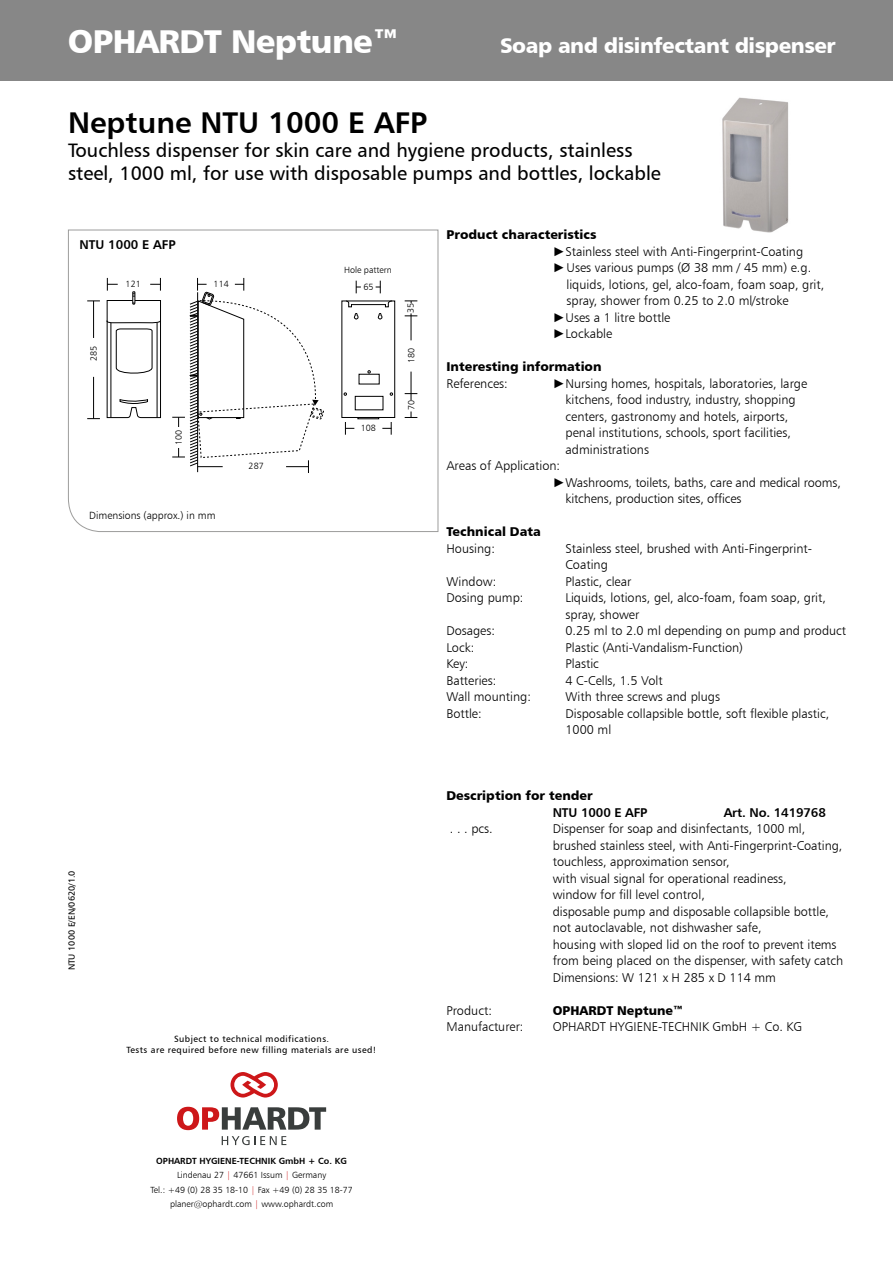
<style>
.page{position:relative;width:893px;height:1263px;background:#fff}
.page>*{position:absolute;margin:0;border:0;box-sizing:border-box;transform-origin:0 0}
.t1{font:33px "Humanist 777 BT Black B";letter-spacing:-.02em;color:#fff}
.t2{font:30px "Humanist 777 BT Bold B";color:#000}
.t3{font:21px "Humanist 777 BT Black B";letter-spacing:-.02em;color:#fff}
.t4{font:19.5px/23.4px "Humanist 777 BT Roman B";color:#000}
.t5{font:12.75px/16.5px "Humanist 777 BT Light B";color:#000}
.t6{font:12.75px "Humanist 777 BT Black B";color:#000}
.t7{font:12.75px "Humanist 777 BT Bold B";letter-spacing:-.01em;color:#000}
.t8{font:10.5px "Humanist 777 BT Light B";color:#000}
.t9{font:9px/10.8px "Humanist 777 BT Roman B";letter-spacing:.05em;color:#000;text-align:center}
.t10{font:9px "Humanist 777 BT Light B";color:#000}
.t11{font:9px "Humanist 777 BT Roman B";color:#000}
.t12{font:8.85px/14.2px "Humanist 777 BT Light B";color:#000;text-align:center}
.t13{font:8.85px "Humanist 777 BT Bold B";color:#000}
.s1{font-family:"Arial"}
.s2{color:#cd1719}
</style>
<div class="page">
<div style="left:0;top:0;width:893px;height:81px;background:#878787"></div>
<svg style="left:230px;top:1072px;width:48px;height:25px"></svg>
<svg style="left:177px;top:1107px;width:149px;height:23px"></svg>
<svg style="left:222px;top:1136px;width:64px;height:9px"></svg>
<svg style="left:68px;top:229px;width:371px;height:303px"></svg>
<img style="left:722px;top:97px;width:67px;height:136px">
<div style="left:342px;top:301px;width:53px;height:117px;border:1px solid #000"></div>
<svg style="left:378px;top:313px;width:4px;height:6px"></svg>
<svg style="left:354px;top:313px;width:4px;height:6px"></svg>
<svg style="left:346px;top:300px;width:47px;height:7px"></svg>
<div style="left:358px;top:417px;width:21px;height:2px;border:1px solid #000"></div>
<svg style="left:376px;top:281px;width:5px;height:12px"></svg>
<svg style="left:356px;top:281px;width:5px;height:12px"></svg>
<svg style="left:382px;top:422px;width:10px;height:13px"></svg>
<svg style="left:345px;top:422px;width:9px;height:13px"></svg>
<svg style="left:405px;top:372px;width:12px;height:28px"></svg>
<svg style="left:405px;top:411px;width:12px;height:7px"></svg>
<svg style="left:405px;top:313px;width:12px;height:27px"></svg>
<svg style="left:405px;top:301px;width:12px;height:2px"></svg>
<svg style="left:87px;top:278px;width:74px;height:142px"></svg>
<div style="left:355px;top:396px;width:28px;height:14px;border:1px solid #000"></div>
<svg style="left:172px;top:278px;width:152px;height:195px"></svg>
<h1 class="t1" style="left:68px;top:20px;width:333px">OPHARDT Neptune™</h1>
<h3 class="t3" style="left:500px;top:32px;width:337px">Soap and disinfectant dispenser</h3>
<h2 class="t2" style="left:68px;top:104px;width:361px">Neptune NTU 1000 E AFP</h2>
<h3 class="t4" style="left:68px;top:138px;width:594px">Touchless dispenser for skin care and hygiene products, stainless steel, 1000 ml, for use with disposable pumps and bottles, lockable</h3>
<p class="t7" style="left:79px;top:236px;width:98px">NTU 1000 E AFP</p>
<p class="t10" style="left:344px;top:264px;width:49px">Hole pattern</p>
<p class="t10" style="left:88px;top:361px;width:17px;rotate:-90deg">285</p>
<p class="t10" style="left:126px;top:278px;width:17px">121</p>
<p class="t10" style="left:363px;top:281px;width:12px">65</p>
<p class="t10" style="left:214px;top:278px;width:17px">114</p>
<p class="t10" style="left:173px;top:445px;width:17px;rotate:-90deg">100</p>
<p class="t10" style="left:249px;top:461px;width:17px">287</p>
<p class="t10" style="left:361px;top:422px;width:17px">108</p>
<p class="t10" style="left:405px;top:313px;width:12px;rotate:-90deg">35</p>
<p class="t10" style="left:406px;top:363px;width:17px;rotate:-90deg">180</p>
<p class="t10" style="left:406px;top:410px;width:12px;rotate:-90deg">70</p>
<p class="t8" style="left:89px;top:509px;width:128px">Dimensions (approx.) in mm</p>
<p class="t11" style="left:66px;top:970px;width:101px;rotate:-90deg">NTU 1000 E/EN/0620/1.0</p>
<p class="t9" style="left:127px;top:1033px;width:251px">Subject to technical modifications.<br>Tests are required before new filling materials are used!</p>
<p class="t6" style="left:446px;top:227px;width:152px">Product characteristics</p>
<p class="t5" style="left:553px;top:243px;width:252px"><span class="s1">►</span>Stainless steel with Anti-Fingerprint-Coating</p>
<p class="t5" style="left:553px;top:259px;width:260px"><span class="s1">►</span> Uses various pumps (Ø 38 mm / 45 mm) e.g.</p>
<p class="t5" style="left:566px;top:276px;width:259px">liquids, lotions, gel, alco-foam, foam soap, grit,</p>
<p class="t5" style="left:566px;top:292px;width:224px">spray, shower from 0.25 to 2.0 ml/stroke</p>
<p class="t5" style="left:553px;top:309px;width:119px"><span class="s1">►</span>Uses a 1 litre bottle</p>
<p class="t5" style="left:553px;top:325px;width:61px"><span class="s1">►</span>Lockable</p>
<p class="t6" style="left:446px;top:359px;width:157px">Interesting information</p>
<p class="t5" style="left:446px;top:375px;width:63px">References:</p>
<p class="t5" style="left:553px;top:375px;width:256px"><span class="s1">►</span>Nursing homes, hospitals, laboratories, large</p>
<p class="t5" style="left:566px;top:391px;width:232px">kitchens, food industry, industry, shopping</p>
<p class="t5" style="left:565px;top:408px;width:224px">centers, gastronomy and hotels, airports,</p>
<p class="t5" style="left:565px;top:424px;width:227px">penal institutions, schools, sport facilities,</p>
<p class="t5" style="left:565px;top:441px;width:85px">administrations</p>
<p class="t5" style="left:446px;top:457px;width:115px">Areas of Application:</p>
<p class="t5" style="left:553px;top:474px;width:290px"><span class="s1">►</span>Washrooms, toilets, baths, care and medical rooms,</p>
<p class="t5" style="left:566px;top:490px;width:177px">kitchens, production sites, offices</p>
<p class="t6" style="left:446px;top:524px;width:96px">Technical Data</p>
<p class="t5" style="left:446px;top:540px;width:50px">Housing:</p>
<p class="t5" style="left:565px;top:540px;width:248px">Stainless steel, brushed with Anti-Fingerprint-<br>Coating</p>
<p class="t5" style="left:446px;top:573px;width:51px">Window:</p>
<p class="t5" style="left:565px;top:573px;width:67px">Plastic, clear</p>
<p class="t5" style="left:446px;top:589px;width:79px">Dosing pump:</p>
<p class="t5" style="left:565px;top:589px;width:262px">Liquids, lotions, gel, alco-foam, foam soap, grit, spray, shower</p>
<p class="t5" style="left:446px;top:622px;width:50px">Dosages:</p>
<p class="t5" style="left:565px;top:622px;width:282px">0.25 ml to 2.0 ml depending on pump and product</p>
<p class="t5" style="left:446px;top:639px;width:29px">Lock:</p>
<p class="t5" style="left:565px;top:639px;width:179px">Plastic (Anti-Vandalism-Function)</p>
<p class="t5" style="left:446px;top:655px;width:24px">Key:</p>
<p class="t5" style="left:565px;top:655px;width:35px">Plastic</p>
<p class="t5" style="left:446px;top:672px;width:51px">Batteries:</p>
<p class="t5" style="left:565px;top:672px;width:99px">4 C-Cells, 1.5 Volt</p>
<p class="t5" style="left:446px;top:688px;width:86px">Wall mounting:</p>
<p class="t5" style="left:565px;top:688px;width:156px">With three screws and plugs</p>
<p class="t5" style="left:446px;top:705px;width:37px">Bottle:</p>
<p class="t5" style="left:565px;top:705px;width:265px">Disposable collapsible bottle, soft flexible plastic,<br>1000 ml</p>
<p class="t6" style="left:446px;top:788px;width:148px">Description for tender</p>
<p class="t7" style="left:553px;top:804px;width:96px">NTU 1000 E AFP</p>
<p class="t7" style="left:724px;top:804px;width:104px">Art. No. 1419768</p>
<p class="t5" style="left:450px;top:820px;width:44px">. . . pcs.</p>
<p class="t5" style="left:553px;top:820px;width:292px">Dispenser for soap and disinfectants, 1000 ml, brushed stainless steel, with Anti-Fingerprint-Coating, touchless, approximation sensor,<br>with visual signal for operational readiness,<br>window for fill level control,<br>disposable pump and disposable collapsible bottle, not autoclavable, not dishwasher safe,<br>housing with sloped lid on the roof to prevent items from being placed on the dispenser, with safety catch Dimensions: W 121 x H 285 x D 114 mm</p>
<p class="t5" style="left:446px;top:1002px;width:47px">Product:</p>
<p class="t6" style="left:553px;top:1002px;width:132px">OPHARDT Neptune™</p>
<p class="t5" style="left:446px;top:1018px;width:78px">Manufacturer:</p>
<p class="t5" style="left:553px;top:1018px;width:251px">OPHARDT HYGIENE-TECHNIK GmbH + Co. KG</p>
<p class="t13" style="left:156px;top:1155px;width:192px">OPHARDT HYGIENE-TECHNIK GmbH + Co. KG</p>
<p class="t12" style="left:150px;top:1168px;width:204px">Lindenau 27 <span class="s2">|</span> 47661 Issum <span class="s2">|</span> Germany<br>Tel.: +49 (0) 28 35 18-10 <span class="s2">|</span> Fax +49 (0) 28 35 18-77 planer@ophardt.com <span class="s2">|</span> www.ophardt.com</p>
</div>
